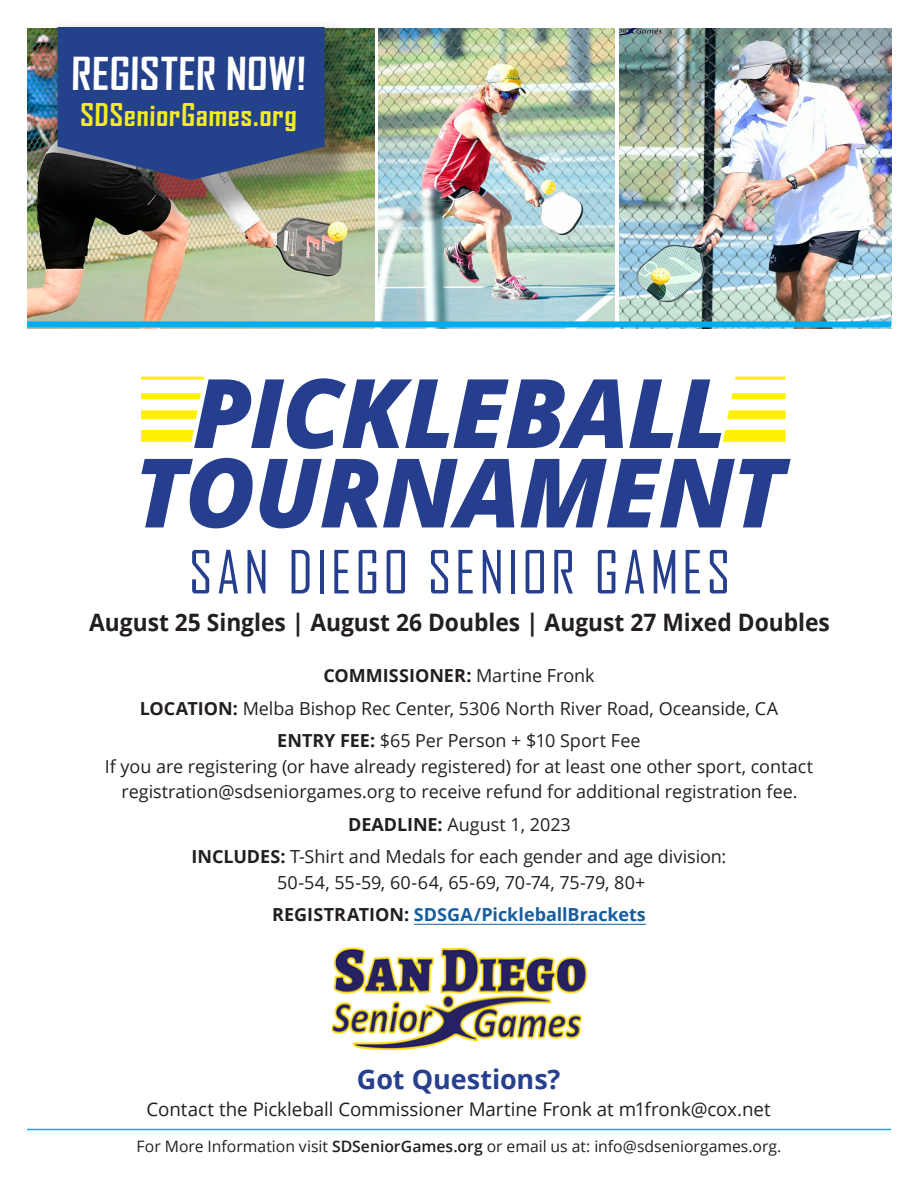
<style>
.page{position:relative;width:918px;height:1188px;background:#fff}
.page>*{position:absolute;margin:0;border:0;box-sizing:border-box;transform-origin:0 0}
.t1{font:italic 800 96px/79.5px "Open Sans";letter-spacing:-.015em;color:#253f8e;text-align:center}
.t2{font:57px "Agency FB";letter-spacing:.06em;color:#253f8e}
.t3{font:700 43.5px "Agency FB";color:#fff}
.t4{font:700 30px "Agency FB";color:#f4ec23}
.t5{font:700 27px "Open Sans";letter-spacing:-.005em;color:#27408e}
.t6{font:700 24px "Open Sans";color:#231f20;scale:.95 1}
.t7{font:18.75px "Open Sans";letter-spacing:-.005em;color:#231f20}
.t8{font:18px/32.5px "Open Sans";color:#231f20;text-align:center}
.t9{font:15.75px "Open Sans";color:#231f20}
.s1{font-weight:700}
.s2{font-weight:700;color:#175d9e}
.s3{font-weight:600}
</style>
<div class="page">
<img style="left:619px;top:28px;width:273px;height:301px">
<img style="left:28px;top:28px;width:346px;height:301px">
<img style="left:379px;top:28px;width:235px;height:301px">
<div style="left:35px;top:18px;width:325px;height:210px;background:#231f20;opacity:.4"></div>
<svg style="left:58px;top:27px;width:267px;height:153px;background:#2a4485"></svg>
<img style="left:331px;top:947px;width:256px;height:104px">
<hr style="left:27px;top:1129px;width:864px;height:1px;background:#00aeef">
<div style="left:27px;top:321px;width:864px;height:6px;background:#00aeef"></div>
<div style="left:141px;top:410px;width:645px;height:9px;background:#fff101"></div>
<div style="left:141px;top:430px;width:645px;height:12px;background:#fff101"></div>
<div style="left:141px;top:393px;width:645px;height:6px;background:#fff101"></div>
<hr style="left:141px;top:377px;width:645px;height:3px;background:#fff101">
<svg style="left:190px;top:376px;width:547px;height:66px"></svg>
<hr style="left:414px;top:924px;width:232px;height:1px;background:#175d9e">
<p class="t3" style="left:71px;top:49px;width:237px">REGISTER NOW!</p>
<p class="t4" style="left:80px;top:98px;width:219px">SDSeniorGames.org</p>
<p class="t1" style="left:134px;top:369px;width:652px">PICKLEBALL<br>TOURNAMENT</p>
<p class="t2" style="left:189px;top:537px;width:543px">SAN DIEGO SENIOR GAMES</p>
<p class="t6" style="left:89px;top:605px;width:781px">August 25 Singles | August 26 Doubles | August 27 Mixed Doubles</p>
<p class="t8" style="left:140px;top:659px;width:640px"><span class="s1">COMMISSIONER:</span> Martine Fronk<br><span class="s1">LOCATION:</span> Melba Bishop Rec Center, 5306 North River Road, Oceanside, CA<br><span class="s1">ENTRY FEE:</span> $65 Per Person + $10 Sport Fee</p>
<p class="t8" style="left:105px;top:753px;width:710px;line-height:25.5px">If you are registering (or have already registered) for at least one other sport, contact registration@sdseniorgames.org to receive refund for additional registration fee.</p>
<p class="t8" style="left:191px;top:807px;width:536px"><span class="s1">DEADLINE:</span> August 1, 2023<br><span class="s1">INCLUDES:</span> T-Shirt and Medals for each gender and age division:</p>
<p class="t8" style="left:272px;top:865px;width:375px;text-align:left">50-54, 55-59, 60-64, 65-69, 70-74, 75-79, 80+<br><span class="s1">REGISTRATION:</span> <span class="s2">SDSGA/PickleballBrackets</span></p>
<p class="t5" style="left:357px;top:1060px;width:205px">Got Questions?</p>
<p class="t7" style="left:147px;top:1097px;width:626px">Contact the Pickleball Commissioner Martine Fronk at m1fronk@cox.net</p>
<p class="t9" style="left:137px;top:1135px;width:646px">For More Information visit <span class="s3">SDSeniorGames.org</span> or email us at: info@sdseniorgames.org.</p>
</div>
